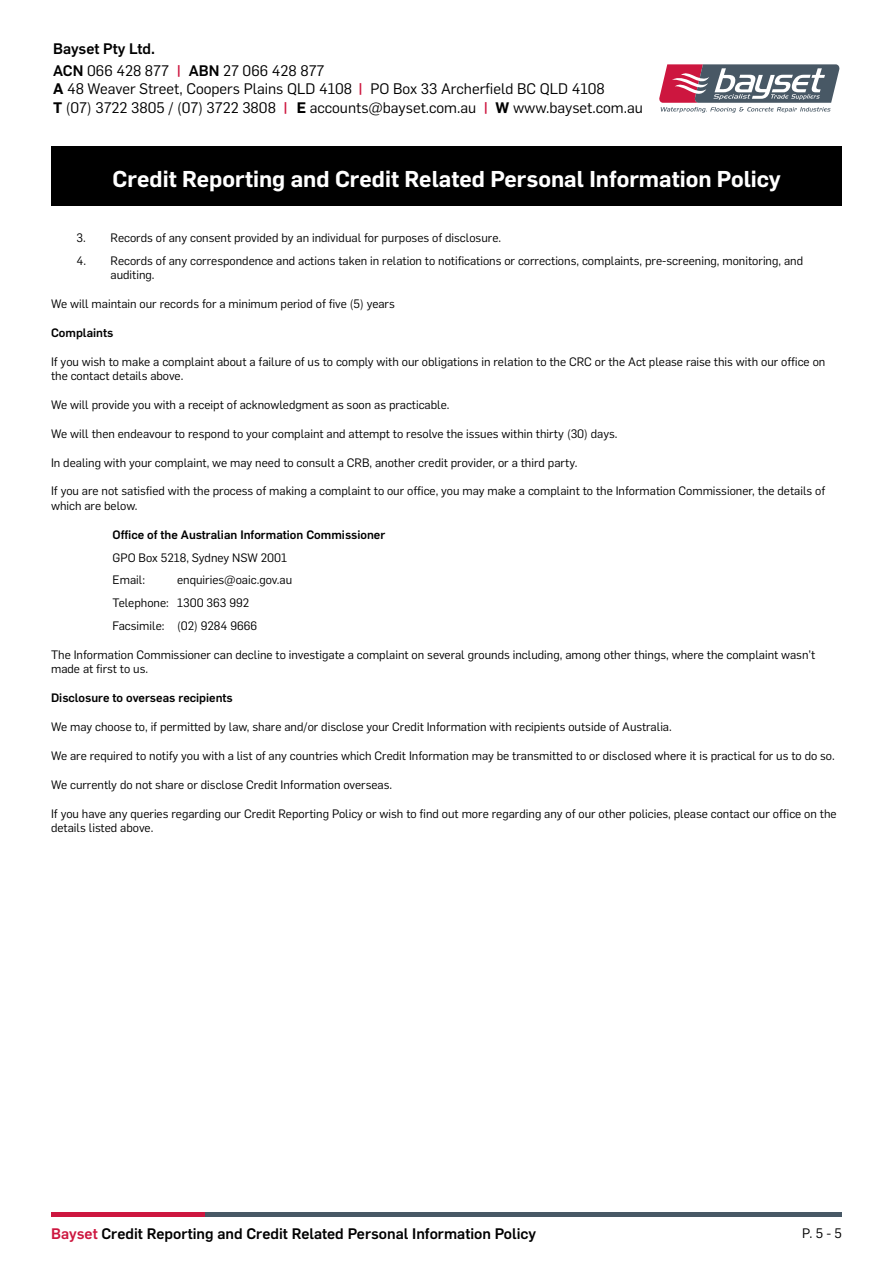
<style>
.page{position:relative;width:893px;height:1263px;background:#fff}
.page>*{position:absolute;margin:0;border:0;box-sizing:border-box;transform-origin:0 0}
.t1{font:600 22.5px "Flama";color:#fff}
.t2{font:15px/22.2px "Flama";color:#000}
.t3{font:500 15px "Flama";color:#000}
.t4{font:500 15px "Flama";color:#cd163f}
.t5{font:13.5px "Flama";color:#000}
.t6{font:12px/14.4px "Flama";color:#000}
.t7{font:500 12px "Flama";color:#000}
.s1{font-weight:500}
.s2{font-weight:500;color:#cd163f}
.s3{font-weight:600}
.s4{color:#cd163f}
</style>
<div class="page">
<hr style="left:51px;top:1212px;width:154px;height:4px;background:#cd163f">
<hr style="left:205px;top:1212px;width:637px;height:4px;background:#485865">
<div style="left:51px;top:147px;width:791px;height:59px;background:#000"></div>
<svg style="left:659px;top:64px;width:181px;height:49px"></svg>
<p class="t2" style="left:53px;top:37px;width:273px"><span class="s1">Bayset Pty Ltd.<br>ACN</span> 066 428 877 <span class="s2">|</span> <span class="s1">ABN</span> 27 066 428 877</p>
<p class="t2" style="left:53px;top:79px;width:553px;line-height:18px"><span class="s3">A</span> 48 Weaver Street, Coopers Plains QLD 4108 PO Box 33 Archerfield BC QLD 4108<br><span class="s3">T</span> (07) 3722 3805 / (07) 3722 3808 <span class="s2">|</span> <span class="s3">E</span> accounts@bayset.com.au <span class="s2">|</span></p>
<p class="t4" style="left:358px;top:78px;width:6px">|</p>
<p class="t2" style="left:496px;top:95px;width:149px"><span class="s3">W</span> www.bayset.com.au</p>
<h1 class="t1" style="left:113px;top:163px;width:670px">Credit Reporting and Credit Related Personal Information Policy</h1>
<p class="t6" style="left:77px;top:230px;width:426px">3. Records of any consent provided by an individual for purposes of disclosure.</p>
<p class="t6" style="left:111px;top:253px;width:694px;text-indent:-34px">4. Records of any correspondence and actions taken in relation to notifications or corrections, complaints, pre-screening, monitoring, and auditing.</p>
<p class="t6" style="left:51px;top:296px;width:345px">We will maintain our records for a minimum period of five (5) years</p>
<p class="t7" style="left:51px;top:324px;width:64px">Complaints</p>
<p class="t6" style="left:51px;top:354px;width:776px">If you wish to make a complaint about a failure of us to comply with our obligations in relation to the CRC or the Act please raise this with our office on the contact details above.</p>
<p class="t6" style="left:51px;top:397px;width:400px">We will provide you with a receipt of acknowledgment as soon as practicable.</p>
<p class="t6" style="left:51px;top:426px;width:568px">We will then endeavour to respond to your complaint and attempt to resolve the issues within thirty (30) days.</p>
<p class="t6" style="left:51px;top:454px;width:528px">In dealing with your complaint, we may need to consult a CRB, another credit provider, or a third party.</p>
<p class="t6" style="left:51px;top:483px;width:776px">If you are not satisfied with the process of making a complaint to our office, you may make a complaint to the Information Commissioner, the details of which are below.</p>
<p class="t7" style="left:113px;top:526px;width:274px">Office of the Australian Information Commissioner</p>
<p class="t6" style="left:113px;top:545px;width:176px;line-height:23px">GPO Box 5218, Sydney NSW 2001<br>Email:</p>
<p class="t6" style="left:113px;top:568px;width:181px;line-height:23px;text-indent:64px">enquiries@oaic.gov.au<br>Telephone: 1300 363 992<br>Facsimile: (02) 9284 9666</p>
<p class="t6" style="left:51px;top:647px;width:766px">The Information Commissioner can decline to investigate a complaint on several grounds including, among other things, where the complaint wasn’t made at first to us.</p>
<p class="t7" style="left:51px;top:689px;width:183px">Disclosure to overseas recipients</p>
<p class="t6" style="left:51px;top:719px;width:622px">We may choose to, if permitted by law, share and/or disclose your Credit Information with recipients outside of Australia.</p>
<p class="t6" style="left:51px;top:748px;width:785px">We are required to notify you with a list of any countries which Credit Information may be transmitted to or disclosed where it is practical for us to do so.</p>
<p class="t6" style="left:51px;top:776px;width:343px">We currently do not share or disclose Credit Information overseas.</p>
<p class="t6" style="left:51px;top:805px;width:787px">If you have any queries regarding our Credit Reporting Policy or wish to find out more regarding any of our other policies, please contact our office on the details listed above.</p>
<p class="t3" style="left:51px;top:1223px;width:486px"><span class="s4">Bayset</span> Credit Reporting and Credit Related Personal Information Policy</p>
<p class="t5" style="left:802px;top:1224px;width:41px">P. 5 - 5</p>
</div>
